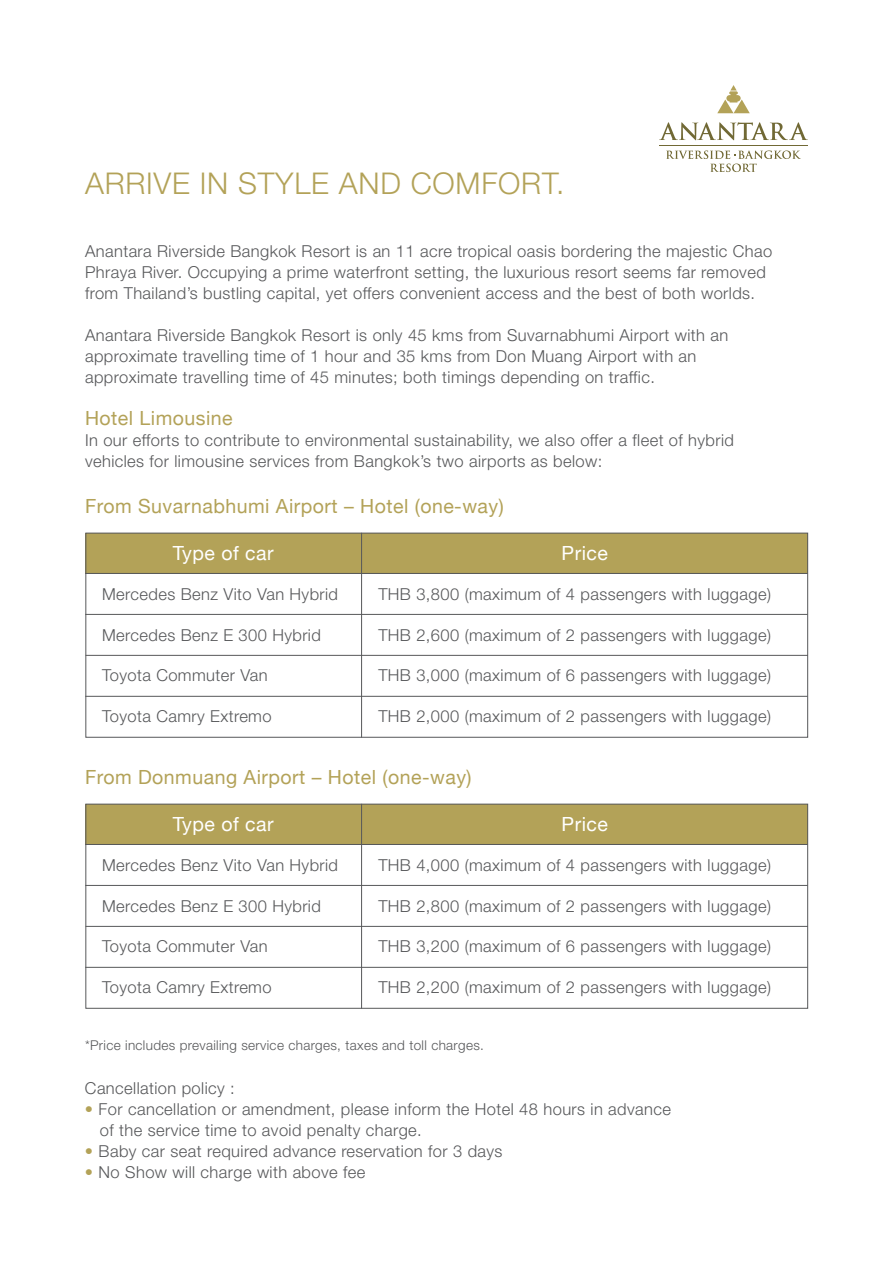
<style>
.page{position:relative;width:893px;height:1263px;background:#fff}
.page>*{position:absolute;margin:0;border:0;box-sizing:border-box;transform-origin:0 0}
.t1{font:300 30px "Helvetica Neue LT Pro";letter-spacing:.025em;color:#b3a258}
.t2{font:19.5px "Helvetica Neue";letter-spacing:.025em;color:#b3a258}
.t3{font:19.5px "Helvetica Neue";letter-spacing:.025em;color:#fff}
.t4{font:300 16.5px "Helvetica Neue LT Pro";letter-spacing:.025em;color:#57585a}
.t5{font:300 13.5px "Helvetica Neue LT Pro";letter-spacing:.025em;color:#57585a}
.s1{color:#b3a258}
</style>
<div class="page">
<svg style="left:659px;top:122px;width:149px;height:18px"></svg>
<svg style="left:717px;top:85px;width:33px;height:28px"></svg>
<hr style="left:659px;top:145px;width:149px;height:1px;background:#716935">
<svg style="left:666px;top:150px;width:135px;height:22px"></svg>
<div style="left:86px;top:533px;width:722px;height:41px;background:#b3a258"></div>
<div style="left:86px;top:533px;width:722px;height:204px;border:1px solid #57585a"></div>
<hr style="left:361px;top:533px;width:1px;height:204px;background:#57585a">
<hr style="left:86px;top:655px;width:722px;height:1px;background:#57585a">
<hr style="left:85px;top:696px;width:723px;height:1px;background:#57585a">
<hr style="left:85px;top:614px;width:723px;height:1px;background:#57585a">
<hr style="left:85px;top:573px;width:723px;height:1px;background:#57585a">
<div style="left:86px;top:804px;width:722px;height:41px;background:#b3a258"></div>
<div style="left:86px;top:804px;width:722px;height:204px;border:1px solid #57585a"></div>
<hr style="left:361px;top:804px;width:1px;height:204px;background:#57585a">
<hr style="left:86px;top:926px;width:722px;height:1px;background:#57585a">
<hr style="left:85px;top:967px;width:723px;height:1px;background:#57585a">
<hr style="left:85px;top:885px;width:723px;height:1px;background:#57585a">
<hr style="left:85px;top:844px;width:723px;height:1px;background:#57585a">
<p class="t1" style="left:85px;top:164px;width:481px">ARRIVE IN STYLE AND COMFORT.</p>
<p class="t4" style="left:85px;top:241px;width:689px">Anantara Riverside Bangkok Resort is an 11 acre tropical oasis bordering the majestic Chao</p>
<p class="t4" style="left:85px;top:262px;width:682px">Phraya River. Occupying a prime waterfront setting, the luxurious resort seems far removed</p>
<p class="t4" style="left:85px;top:283px;width:672px">from Thailand’s bustling capital, yet offers convenient access and the best of both worlds.</p>
<p class="t4" style="left:85px;top:325px;width:645px">Anantara Riverside Bangkok Resort is only 45 kms from Suvarnabhumi Airport with an</p>
<p class="t4" style="left:85px;top:346px;width:613px">approximate travelling time of 1 hour and 35 kms from Don Muang Airport with an</p>
<p class="t4" style="left:85px;top:367px;width:571px">approximate travelling time of 45 minutes; both timings depending on traffic.</p>
<p class="t2" style="left:85px;top:403px;width:149px">Hotel Limousine</p>
<p class="t4" style="left:85px;top:430px;width:650px">In our efforts to contribute to environmental sustainability, we also offer a fleet of hybrid</p>
<p class="t4" style="left:85px;top:451px;width:519px">vehicles for limousine services from Bangkok’s two airports as below:</p>
<p class="t2" style="left:85px;top:492px;width:420px">From Suvarnabhumi Airport – Hotel (one-way)</p>
<p class="t3" style="left:173px;top:538px;width:102px">Type of car</p>
<p class="t3" style="left:562px;top:538px;width:48px">Price</p>
<p class="t4" style="left:378px;top:584px;width:394px">THB 3,800 (maximum of 4 passengers with luggage)</p>
<p class="t4" style="left:378px;top:625px;width:394px">THB 2,600 (maximum of 2 passengers with luggage)</p>
<p class="t4" style="left:378px;top:665px;width:394px">THB 3,000 (maximum of 6 passengers with luggage)</p>
<p class="t4" style="left:378px;top:706px;width:394px">THB 2,000 (maximum of 2 passengers with luggage)</p>
<p class="t4" style="left:102px;top:584px;width:238px">Mercedes Benz Vito Van Hybrid</p>
<p class="t4" style="left:102px;top:625px;width:220px">Mercedes Benz E 300 Hybrid</p>
<p class="t4" style="left:102px;top:665px;width:167px">Toyota Commuter Van</p>
<p class="t4" style="left:102px;top:706px;width:171px">Toyota Camry Extremo</p>
<p class="t2" style="left:85px;top:763px;width:388px">From Donmuang Airport – Hotel (one-way)</p>
<p class="t3" style="left:173px;top:809px;width:102px">Type of car</p>
<p class="t3" style="left:562px;top:809px;width:48px">Price</p>
<p class="t4" style="left:378px;top:855px;width:394px">THB 4,000 (maximum of 4 passengers with luggage)</p>
<p class="t4" style="left:378px;top:896px;width:394px">THB 2,800 (maximum of 2 passengers with luggage)</p>
<p class="t4" style="left:378px;top:936px;width:394px">THB 3,200 (maximum of 6 passengers with luggage)</p>
<p class="t4" style="left:378px;top:977px;width:394px">THB 2,200 (maximum of 2 passengers with luggage)</p>
<p class="t4" style="left:102px;top:855px;width:238px">Mercedes Benz Vito Van Hybrid</p>
<p class="t4" style="left:102px;top:896px;width:220px">Mercedes Benz E 300 Hybrid</p>
<p class="t4" style="left:102px;top:936px;width:167px">Toyota Commuter Van</p>
<p class="t4" style="left:102px;top:977px;width:171px">Toyota Camry Extremo</p>
<p class="t5" style="left:85px;top:1037px;width:400px">*Price includes prevailing service charges, taxes and toll charges.</p>
<p class="t4" style="left:85px;top:1078px;width:151px">Cancellation policy :</p>
<p class="t4" style="left:85px;top:1099px;width:587px"><span class="s1">•</span> For cancellation or amendment, please inform the Hotel 48 hours in advance</p>
<p class="t4" style="left:100px;top:1120px;width:323px">of the service time to avoid penalty charge.</p>
<p class="t4" style="left:85px;top:1141px;width:419px"><span class="s1">•</span> Baby car seat required advance reservation for 3 days</p>
<p class="t4" style="left:85px;top:1162px;width:282px"><span class="s1">•</span> No Show will charge with above fee</p>
</div>
